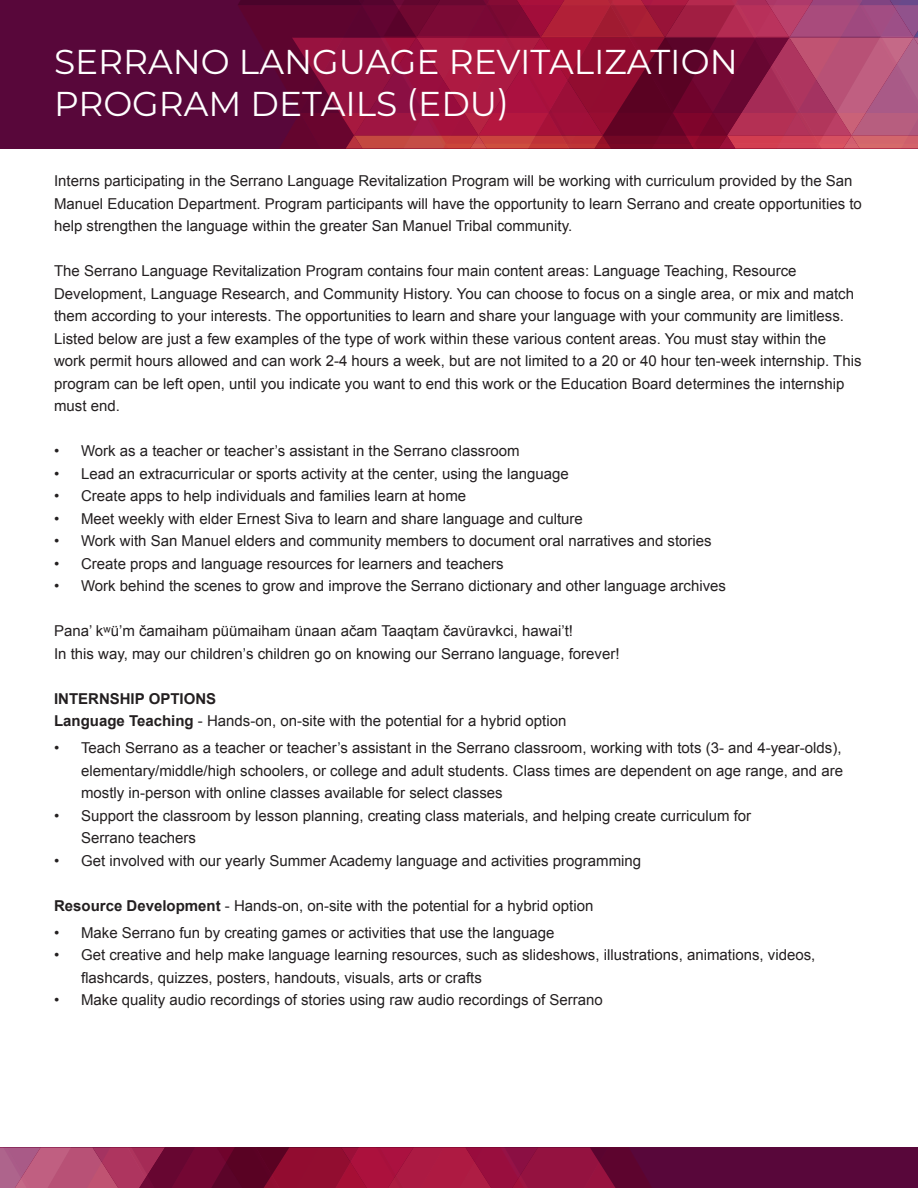
<style>
.page{position:relative;width:918px;height:1188px;background:#fff}
.page>*{position:absolute;margin:0;border:0;box-sizing:border-box;transform-origin:0 0}
.Heading{font:34.5px/41.4px "Montserrat";color:#fff}
.t1{font:15px/22.5px "Arial";color:#231f20}
.t2{font:700 15px "Arial";color:#231f20}
.s1{font-weight:700}
</style>
<div class="page">
<div style="left:0;top:0;width:918px;height:148px;background:#58073a"></div>
<svg style="left:238px;top:0;width:680px;height:148px"></svg>
<div style="left:0;top:1148px;width:918px;height:40px;background:#58073a"></div>
<svg style="left:0;top:1148px;width:651px;height:40px;background:#931c45"></svg>
<p class="Heading" style="left:54px;top:40px;width:685px">SERRANO LANGUAGE REVITALIZATION<br>PROGRAM DETAILS (EDU)</p>
<p class="t1" style="left:54px;top:170px;width:809px">Interns participating in the Serrano Language Revitalization Program will be working with curriculum provided by the San<br>Manuel Education Department. Program participants will have the opportunity to learn Serrano and create opportunities to help strengthen the language within the greater San Manuel Tribal community.</p>
<p class="t1" style="left:54px;top:260px;width:809px">The Serrano Language Revitalization Program contains four main content areas: Language Teaching, Resource Development, Language Research, and Community History. You can choose to focus on a single area, or mix and match them according to your interests. The opportunities to learn and share your language with your community are limitless.<br>Listed below are just a few examples of the type of work within these various content areas. You must stay within the<br>work permit hours allowed and can work 2-4 hours a week, but are not limited to a 20 or 40 hour ten-week internship. This program can be left open, until you indicate you want to end this work or the Education Board determines the internship must end.</p>
<p class="t1" style="left:54px;top:440px;width:467px">• Work as a teacher or teacher’s assistant in the Serrano classroom</p>
<p class="t1" style="left:54px;top:463px;width:516px">• Lead an extracurricular or sports activity at the center, using the language</p>
<p class="t1" style="left:54px;top:485px;width:414px">• Create apps to help individuals and families learn at home</p>
<p class="t1" style="left:54px;top:508px;width:530px">• Meet weekly with elder Ernest Siva to learn and share language and culture</p>
<p class="t1" style="left:54px;top:530px;width:659px">• Work with San Manuel elders and community members to document oral narratives and stories</p>
<p class="t1" style="left:54px;top:553px;width:451px">• Create props and language resources for learners and teachers</p>
<p class="t1" style="left:54px;top:575px;width:674px">• Work behind the scenes to grow and improve the Serrano dictionary and other language archives</p>
<p class="t1" style="left:54px;top:620px;width:521px">Pana’ kʷü’m čamaiham püümaiham ünaan ačam Taaqtam čavüravkci, hawai’t!</p>
<p class="t1" style="left:54px;top:643px;width:567px">In this way, may our children’s children go on knowing our Serrano language, forever!</p>
<p class="t2" style="left:54px;top:689px;width:164px">INTERNSHIP OPTIONS</p>
<p class="t1" style="left:54px;top:710px;width:514px"><span class="s1">Language Teaching</span> - Hands-on, on-site with the potential for a hybrid option</p>
<p class="t1" style="left:81px;top:737px;width:764px;text-align:justify;text-indent:-27px">• Teach Serrano as a teacher or teacher’s assistant in the Serrano classroom, working with tots (3- and 4-year-olds), elementary/middle/high schoolers, or college and adult students. Class times are dependent on age range, and are mostly in-person with online classes available for select classes</p>
<p class="t1" style="left:81px;top:805px;width:672px;text-indent:-27px">• Support the classroom by lesson planning, creating class materials, and helping create curriculum for<br>Serrano teachers</p>
<p class="t1" style="left:54px;top:850px;width:589px">• Get involved with our yearly Summer Academy language and activities programming</p>
<p class="t1" style="left:54px;top:895px;width:541px"><span class="s1">Resource Development</span> - Hands-on, on-site with the potential for a hybrid option</p>
<p class="t1" style="left:54px;top:922px;width:502px">• Make Serrano fun by creating games or activities that use the language</p>
<p class="t1" style="left:81px;top:944px;width:736px;text-indent:-27px">• Get creative and help make language learning resources, such as slideshows, illustrations, animations, videos, flashcards, quizzes, posters, handouts, visuals, arts or crafts</p>
<p class="t1" style="left:54px;top:989px;width:550px">• Make quality audio recordings of stories using raw audio recordings of Serrano</p>
</div>
